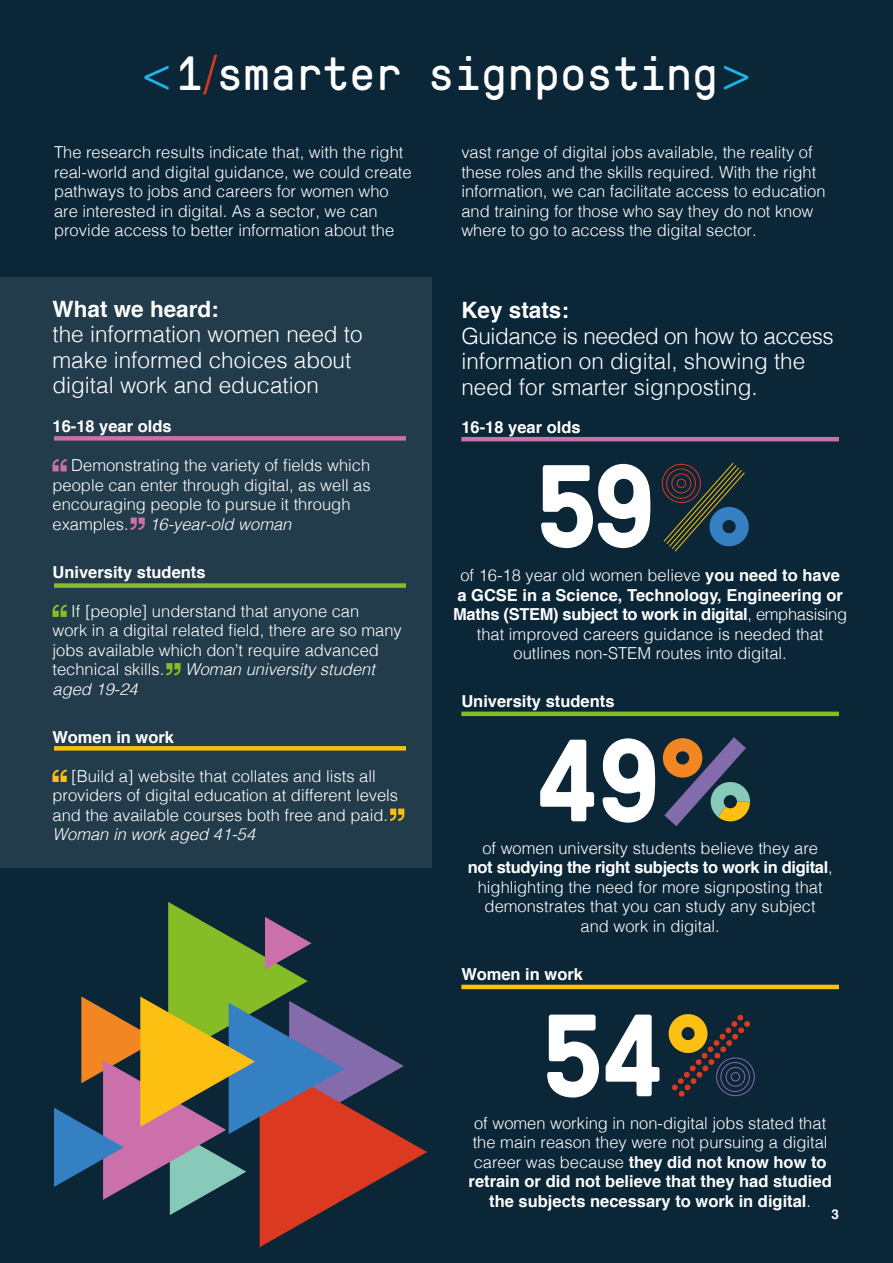
<style>
.page{position:relative;width:893px;height:1263px;background:#0a2637}
.page>*{position:absolute;margin:0;border:0;box-sizing:border-box;transform-origin:0 0}
.t1{font:700 116.7px "GT Pressura Mono Trial";color:#fff}
.t2{font:48px "GT Pressura Mono Trial";color:#fff}
.t3{font:300 22.5px/25.5px "Helvetica";color:#fff}
.t4{font:700 22.5px "Helvetica";color:#fff}
.t5{font:300 16.5px/19.5px "Helvetica";color:#fff}
.t6{font:700 16.5px "Helvetica";color:#fff}
.t7{font:italic 300 16.5px "Helvetica";color:#fff}
.t8{font:700 13.5px "Helvetica";color:#fff}
.s1{font-family:"Helvetica";font-weight:300;color:#1eb5e8}
.s2{font-family:"Helvetica";font-weight:300;color:#dc3a20}
.s3{font-weight:700}
</style>
<div class="page">
<div style="left:0;top:278px;width:432px;height:590px;background:#233c4b"></div>
<svg style="left:52px;top:459px;width:15px;height:12px"></svg>
<svg style="left:131px;top:517px;width:14px;height:13px"></svg>
<svg style="left:52px;top:604px;width:15px;height:13px"></svg>
<svg style="left:166px;top:663px;width:15px;height:12px"></svg>
<svg style="left:52px;top:769px;width:15px;height:13px"></svg>
<svg style="left:390px;top:808px;width:14px;height:13px"></svg>
<div style="left:54px;top:436px;width:352px;height:5px;background:#cb70aa"></div>
<div style="left:54px;top:583px;width:352px;height:5px;background:#86bc25"></div>
<div style="left:54px;top:746px;width:352px;height:5px;background:#fcbf12"></div>
<div style="left:709px;top:507px;width:40px;height:39px;border:13px solid #3580c3;border-radius:50%"></div>
<svg style="left:661px;top:462px;width:85px;height:90px"></svg>
<hr style="left:461px;top:437px;width:378px;height:4px;background:#cb70aa">
<div style="left:663px;top:738px;width:39px;height:40px;border:13px solid #f18623;border-radius:50%"></div>
<svg style="left:664px;top:737px;width:86px;height:89px"></svg>
<hr style="left:461px;top:985px;width:378px;height:4px;background:#fcbf12">
<div style="left:716px;top:1057px;width:39px;height:39px;border:1px solid #846bac;border-radius:50%"></div>
<div style="left:669px;top:1014px;width:38px;height:39px;border:13px solid #fcbf12;border-radius:50%"></div>
<svg style="left:672px;top:1014px;width:78px;height:83px"></svg>
<hr style="left:461px;top:712px;width:378px;height:4px;background:#86bc25">
<svg style="left:54px;top:902px;width:373px;height:345px"></svg>
<h2 class="t2" style="left:141px;top:56px;width:613px"><span class="s1">&lt;</span>1<span class="s2">/</span>smarter signposting<span class="s1">&gt;</span></h2>
<p class="t5" style="left:54px;top:141px;width:359px">The research results indicate that, with the right real-world and digital guidance, we could create pathways to jobs and careers for women who are interested in digital. As a sector, we can provide access to better information about the</p>
<p class="t5" style="left:461px;top:141px;width:366px">vast range of digital jobs available, the reality of these roles and the skills required. With the right information, we can facilitate access to education and training for those who say they do not know where to go to access the digital sector.</p>
<h3 class="t4" style="left:52px;top:291px;width:168px">What we heard:</h3>
<h3 class="t3" style="left:52px;top:320px;width:312px">the information women need to make informed choices about digital work and education</h3>
<p class="t6" style="left:52px;top:413px;width:121px">16-18 year olds</p>
<p class="t5" style="left:52px;top:455px;width:320px;text-indent:19px">Demonstrating the variety of fields which people can enter through digital, as well as encouraging people to pursue it through examples.</p>
<p class="t7" style="left:149px;top:510px;width:144px">16-year-old woman</p>
<p class="t6" style="left:52px;top:559px;width:155px">University students</p>
<p class="t5" style="left:52px;top:600px;width:351px;text-indent:19px">If [people] understand that anyone can<br>work in a digital related field, there are so many jobs available which don’t require advanced technical skills.</p>
<p class="t7" style="left:185px;top:655px;width:191px">Woman university student</p>
<p class="t7" style="left:52px;top:675px;width:87px">aged 19-24</p>
<p class="t6" style="left:52px;top:724px;width:123px">Women in work</p>
<p class="t5" style="left:52px;top:765px;width:347px;text-indent:19px">[Build a] website that collates and lists all providers of digital education at different levels and the available courses both free and paid.</p>
<p class="t7" style="left:53px;top:820px;width:204px">Woman in work aged 41-54</p>
<h3 class="t4" style="left:461px;top:292px;width:109px">Key stats:</h3>
<h3 class="t3" style="left:461px;top:322px;width:374px">Guidance is needed on how to access information on digital, showing the need for smarter signposting.</h3>
<p class="t6" style="left:461px;top:413px;width:121px">16-18 year olds</p>
<h1 class="t1" style="left:535px;top:464px;width:123px">59</h1>
<p class="t5" style="left:453px;top:564px;width:395px;text-align:center">of 16-18 year old women believe <span class="s3">you need to have<br>a GCSE in a Science, Technology, Engineering or Maths (STEM) subject to work in digital</span>, emphasising that improved careers guidance is needed that outlines non-STEM routes into digital.</p>
<p class="t6" style="left:461px;top:688px;width:155px">University students</p>
<h1 class="t1" style="left:535px;top:738px;width:127px">49</h1>
<p class="t5" style="left:468px;top:837px;width:366px;text-align:center">of women university students believe they are<br><span class="s3">not studying the right subjects to work in digital</span>, highlighting the need for more signposting that demonstrates that you can study any subject<br>and work in digital.</p>
<p class="t6" style="left:461px;top:961px;width:123px">Women in work</p>
<h1 class="t1" style="left:541px;top:1013px;width:125px">54</h1>
<p class="t5" style="left:469px;top:1112px;width:365px;text-align:center">of women working in non-digital jobs stated that the main reason they were not pursuing a digital career was because <span class="s3">they did not know how to retrain or did not believe that they had studied the subjects necessary to work in digital</span>.</p>
<p class="t8" style="left:831px;top:1203px;width:9px">3</p>
</div>
